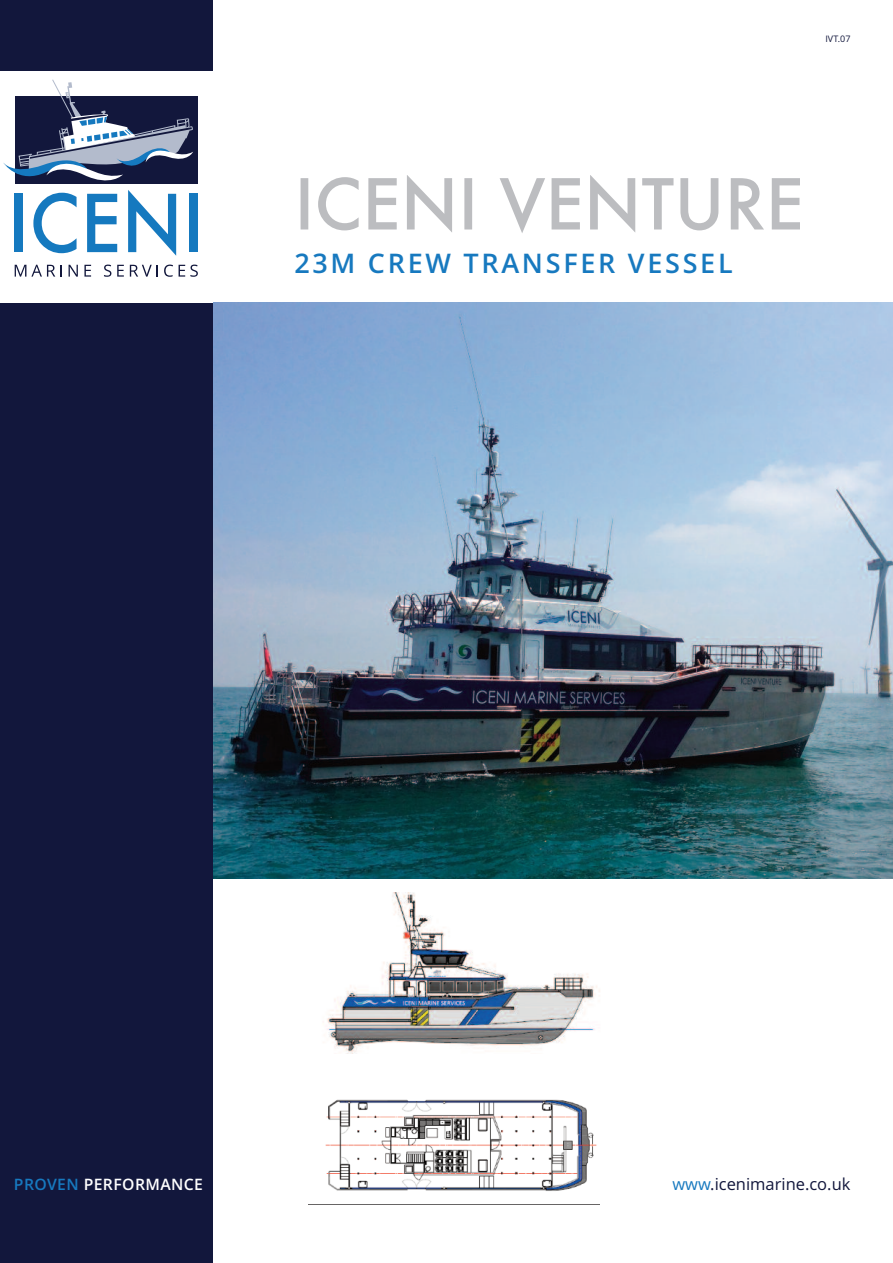
<style>
.page{position:relative;width:893px;height:1263px;background:#fff}
.page>*{position:absolute;margin:0;border:0;box-sizing:border-box;transform-origin:0 0}
.t1{font:600 27px "Open Sans";letter-spacing:.1em;color:#1779bf}
.t2{font:16.5px "Open Sans";color:#12173c}
.t3{font:600 15.75px "Open Sans";letter-spacing:.025em;color:#fff}
.t4{font:9px "Open Sans";color:#12173c}
.s1{color:#1779bf}
</style>
<div class="page">
<img style="left:213px;top:303px;width:680px;height:575px">
<svg style="left:301px;top:175px;width:499px;height:58px"></svg>
<img style="left:327px;top:893px;width:273px;height:160px">
<img style="left:325px;top:1099px;width:272px;height:92px">
<div style="left:0;top:0;width:213px;height:1263px;background:#12173c"></div>
<div style="left:0;top:72px;width:213px;height:231px;background:#fff"></div>
<div style="left:15px;top:96px;width:183px;height:88px;background:#12173c"></div>
<svg style="left:3px;top:80px;width:190px;height:176px"></svg>
<div style="left:189px;top:194px;width:9px;height:58px;background:#1579bf"></div>
<svg style="left:15px;top:265px;width:40px;height:12px"></svg>
<svg style="left:61px;top:265px;width:1px;height:12px"></svg>
<svg style="left:69px;top:265px;width:9px;height:12px"></svg>
<svg style="left:84px;top:265px;width:7px;height:12px"></svg>
<svg style="left:104px;top:265px;width:7px;height:12px"></svg>
<svg style="left:117px;top:265px;width:7px;height:12px"></svg>
<svg style="left:130px;top:265px;width:28px;height:12px"></svg>
<svg style="left:164px;top:265px;width:9px;height:12px"></svg>
<svg style="left:179px;top:265px;width:19px;height:12px"></svg>
<p class="t1" style="left:294px;top:248px;width:440px">23M CREW TRANSFER VESSEL</p>
<p class="t4" style="left:825px;top:34px;width:26px">IVT.07</p>
<p class="t3" style="left:14px;top:1175px;width:191px"><span class="s1">PROVEN</span> PERFORMANCE</p>
<p class="t2" style="left:672px;top:1175px;width:180px"><span class="s1">www</span>.icenimarine.co.uk</p>
</div>
